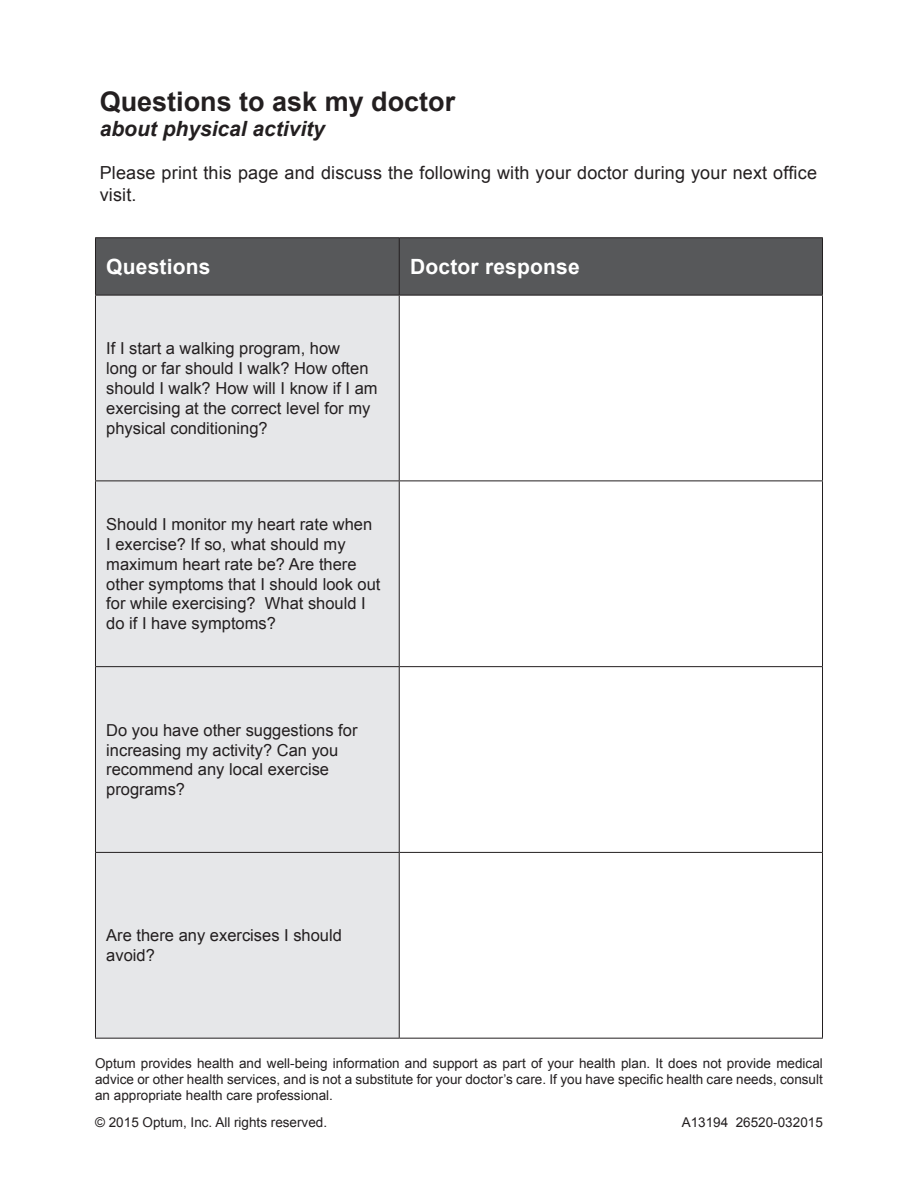
<style>
.page{position:relative;width:918px;height:1188px;background:#fff}
.page>*{position:absolute;margin:0;border:0;box-sizing:border-box;transform-origin:0 0}
.t1{font:700 27px "Arial";color:#231f20}
.t2{font:700 21px "Arial";letter-spacing:.01em;color:#fff}
.t3{font:italic 700 21px "Arial";color:#231f20}
.t4{font:18px/21.6px "Arial";letter-spacing:.01em;color:#231f20}
.t5{font:16.5px/19.8px "Arial";color:#231f20}
.t6{font:13.5px/16.2px "Arial";color:#231f20;text-align:justify}
</style>
<div class="page">
<div style="left:96px;top:238px;width:726px;height:57px;background:#57585a"></div>
<div style="left:96px;top:296px;width:303px;height:742px;background:#e6e7e9"></div>
<hr style="left:95px;top:296px;width:1px;height:185px;background:#231f20">
<hr style="left:399px;top:296px;width:1px;height:185px;background:#231f20">
<hr style="left:822px;top:296px;width:1px;height:185px;background:#231f20">
<hr style="left:95px;top:481px;width:304px;height:1px;background:#231f20">
<hr style="left:95px;top:481px;width:1px;height:185px;background:#231f20">
<hr style="left:399px;top:481px;width:424px;height:1px;background:#231f20">
<hr style="left:399px;top:481px;width:1px;height:185px;background:#231f20">
<hr style="left:822px;top:481px;width:1px;height:185px;background:#231f20">
<hr style="left:95px;top:666px;width:304px;height:1px;background:#231f20">
<hr style="left:95px;top:667px;width:1px;height:185px;background:#231f20">
<hr style="left:399px;top:666px;width:424px;height:1px;background:#231f20">
<hr style="left:399px;top:667px;width:1px;height:185px;background:#231f20">
<hr style="left:822px;top:667px;width:1px;height:185px;background:#231f20">
<hr style="left:95px;top:852px;width:304px;height:1px;background:#231f20">
<hr style="left:95px;top:853px;width:1px;height:185px;background:#231f20">
<hr style="left:399px;top:852px;width:424px;height:1px;background:#231f20">
<hr style="left:399px;top:853px;width:1px;height:185px;background:#231f20">
<hr style="left:822px;top:853px;width:1px;height:185px;background:#231f20">
<hr style="left:95px;top:1038px;width:304px;height:1px;background:#231f20">
<hr style="left:399px;top:1038px;width:424px;height:1px;background:#231f20">
<hr style="left:95px;top:237px;width:304px;height:1px;background:#231f20">
<hr style="left:95px;top:238px;width:1px;height:57px;background:#231f20">
<hr style="left:399px;top:237px;width:424px;height:1px;background:#231f20">
<hr style="left:399px;top:238px;width:1px;height:57px;background:#231f20">
<hr style="left:822px;top:238px;width:1px;height:57px;background:#231f20">
<hr style="left:95px;top:295px;width:304px;height:1px;background:#231f20">
<hr style="left:399px;top:295px;width:424px;height:1px;background:#231f20">
<p class="t1" style="left:100px;top:84px;width:357px">Questions to ask my doctor</p>
<p class="t3" style="left:100px;top:115px;width:227px">about physical activity</p>
<p class="t4" style="left:100px;top:162px;width:719px">Please print this page and discuss the following with your doctor during your next office visit.</p>
<p class="t2" style="left:106px;top:253px;width:106px">Questions</p>
<p class="t2" style="left:410px;top:253px;width:171px">Doctor response</p>
<p class="t5" style="left:106px;top:339px;width:273px">If I start a walking program, how<br>long or far should I walk? How often should I walk? How will I know if I am exercising at the correct level for my physical conditioning?</p>
<p class="t5" style="left:106px;top:515px;width:276px">Should I monitor my heart rate when<br>I exercise? If so, what should my maximum heart rate be? Are there other symptoms that I should look out for while exercising? What should I do if I have symptoms?</p>
<p class="t5" style="left:106px;top:720px;width:253px">Do you have other suggestions for increasing my activity? Can you recommend any local exercise programs?</p>
<p class="t5" style="left:106px;top:926px;width:237px">Are there any exercises I should avoid?</p>
<p class="t6" style="left:95px;top:1055px;width:729px">Optum provides health and well-being information and support as part of your health plan. It does not provide medical advice or other health services, and is not a substitute for your doctor’s care. If you have specific health care needs, consult an appropriate health care professional.</p>
<p class="t6" style="left:95px;top:1114px;width:234px">© 2015 Optum, Inc. All rights reserved.</p>
<p class="t6" style="left:682px;top:1114px;width:143px">A13194 26520-032015</p>
</div>
